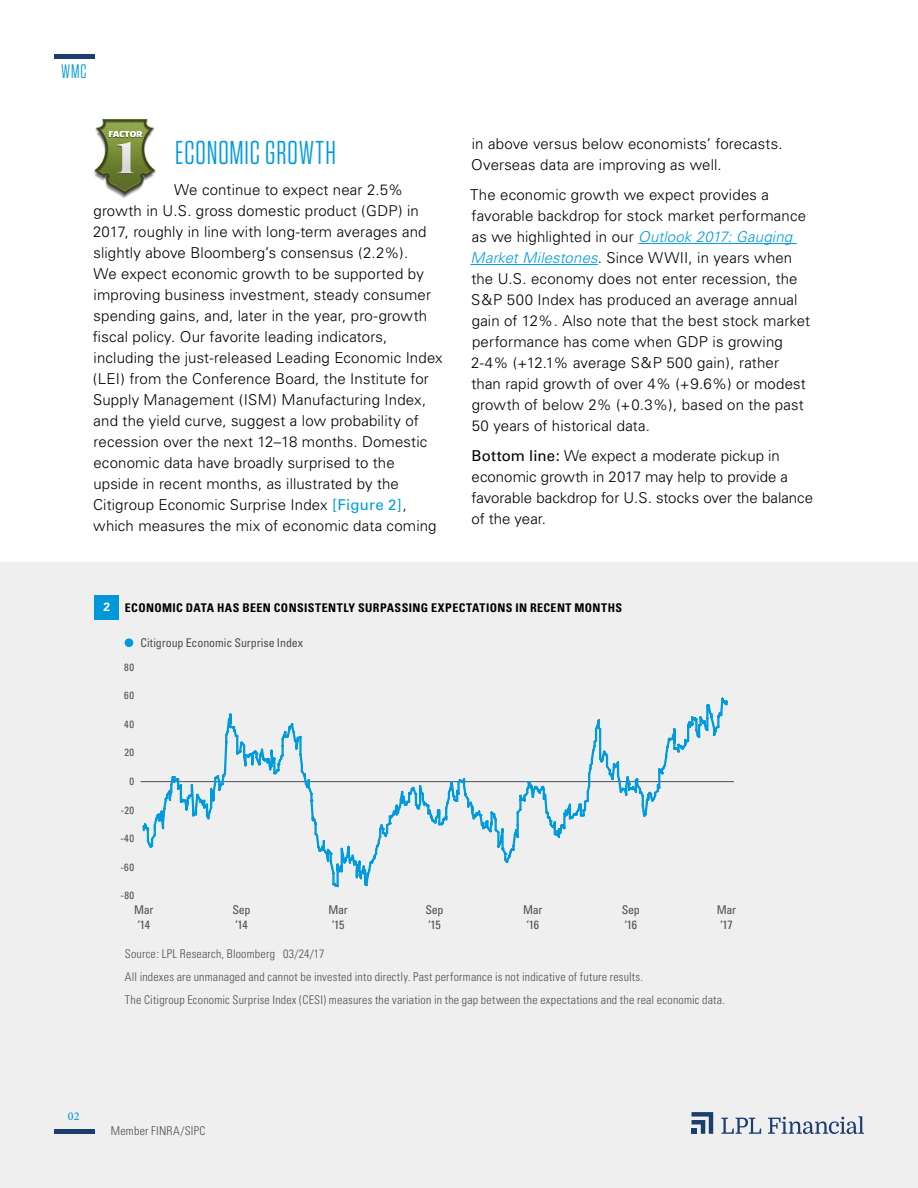
<style>
.page{position:relative;width:918px;height:1188px;background:#fff}
.page>*{position:absolute;margin:0;border:0;box-sizing:border-box;transform-origin:0 0}
.t1{font:33px "Tungsten Narrow";letter-spacing:.025em;color:#009bde}
.t2{font:19.5px "Tungsten Narrow";color:#0098d8}
.t3{font:300 15px/21px "Univers";letter-spacing:.01em;color:#000}
.t4{font:300 condensed 12px/23.2px "Univers";letter-spacing:.015em;color:#4b4f54}
.t5{font:condensed 12px/14.4px "Univers";letter-spacing:-.01em;color:#4b4f54}
.t6{font:700 condensed 12px "Univers";letter-spacing:.035em;color:#000}
.t7{font:500 12px "Minion Pro";color:#009bde}
.t8{font:700 12px "Univers";color:#fff}
.t9{font:condensed 10.5px "Univers";letter-spacing:.04em;color:#4b4f54}
.s1{font-weight:400;color:#009bde}
.s2{font-style:italic;color:#009bde}
.s3{font-weight:400}
</style>
<div class="page">
<div style="left:0;top:1068px;width:918px;height:120px;background:#efeff0"></div>
<hr style="left:54px;top:1130px;width:40px;height:4px;background:#1b3e6f">
<hr style="left:54px;top:54px;width:40px;height:4px;background:#1b3e6f">
<svg style="left:692px;top:1112px;width:21px;height:22px"></svg>
<svg style="left:721px;top:1118px;width:40px;height:16px"></svg>
<svg style="left:768px;top:1116px;width:96px;height:18px"></svg>
<div style="left:0;top:562px;width:918px;height:528px;background:#efeff0"></div>
<img style="left:94px;top:118px;width:62px;height:80px">
<div style="left:94px;top:595px;width:25px;height:25px;background:#0098d8"></div>
<hr style="left:141px;top:781px;width:593px;height:1px;background:#4d4f55">
<svg style="left:142px;top:697px;width:588px;height:191px"></svg>
<div style="left:125px;top:638px;width:8px;height:9px;background:#009bde;border-radius:50%"></div>
<hr style="left:638px;top:243px;width:159px;height:1px;background:#009bde">
<hr style="left:470px;top:264px;width:128px;height:1px;background:#009bde">
<h2 class="t2" style="left:61px;top:62px;width:27px">WMC</h2>
<h1 class="t1" style="left:175px;top:136px;width:162px">ECONOMIC GROWTH</h1>
<p class="t3" style="left:93px;top:180px;width:351px;text-indent:81px">We continue to expect near 2.5% growth in U.S. gross domestic product (GDP) in 2017, roughly in line with long-term averages and slightly above Bloomberg’s consensus (2.2%).<br>We expect economic growth to be supported by improving business investment, steady consumer spending gains, and, later in the year, pro-growth fiscal policy. Our favorite leading indicators, including the just-released Leading Economic Index (LEI) from the Conference Board, the Institute for Supply Management (ISM) Manufacturing Index, and the yield curve, suggest a low probability of recession over the next 12–18 months. Domestic economic data have broadly surprised to the upside in recent months, as illustrated by the Citigroup Economic Surprise Index <span class="s1">[Figure 2]</span>, which measures the mix of economic data coming</p>
<p class="t3" style="left:471px;top:133px;width:313px">in above versus below economists’ forecasts.<br>Overseas data are improving as well.</p>
<p class="t3" style="left:470px;top:184px;width:342px">The economic growth we expect provides a favorable backdrop for stock market performance as we highlighted in our <span class="s2">Outlook 2017: Gauging Market Milestones</span>. Since WWII, in years when the U.S. economy does not enter recession, the S&amp;P 500 Index has produced an average annual gain of 12%. Also note that the best stock market performance has come when GDP is growing 2-4% (+12.1% average S&amp;P 500 gain), rather than rapid growth of over 4% (+9.6%) or modest growth of below 2% (+0.3%), based on the past 50 years of historical data.</p>
<p class="t3" style="left:472px;top:445px;width:343px"><span class="s3">Bottom line:</span> We expect a moderate pickup in economic growth in 2017 may help to provide a favorable backdrop for U.S. stocks over the balance of the year.</p>
<p class="t8" style="left:103px;top:600px;width:8px">2</p>
<p class="t6" style="left:125px;top:601px;width:499px">ECONOMIC DATA HAS BEEN CONSISTENTLY SURPASSING EXPECTATIONS IN RECENT MONTHS</p>
<p class="t5" style="left:140px;top:636px;width:164px">Citigroup Economic Surprise Index</p>
<p class="t9" style="left:124px;top:660px;width:11px">80</p>
<p class="t9" style="left:124px;top:689px;width:11px">60</p>
<p class="t9" style="left:124px;top:717px;width:11px">40</p>
<p class="t9" style="left:124px;top:746px;width:11px">20</p>
<p class="t9" style="left:129px;top:775px;width:6px">0</p>
<p class="t9" style="left:121px;top:803px;width:15px">-20</p>
<p class="t9" style="left:120px;top:832px;width:15px">-40</p>
<p class="t9" style="left:120px;top:860px;width:15px">-60</p>
<p class="t9" style="left:121px;top:889px;width:15px">-80</p>
<p class="t5" style="left:134px;top:903px;width:21px">Mar ‘14</p>
<p class="t5" style="left:232px;top:903px;width:20px">Sep ‘14</p>
<p class="t5" style="left:328px;top:903px;width:21px">Mar ‘15</p>
<p class="t5" style="left:425px;top:903px;width:20px">Sep ‘15</p>
<p class="t5" style="left:523px;top:903px;width:21px">Mar ‘16</p>
<p class="t5" style="left:622px;top:903px;width:20px">Sep ‘16</p>
<p class="t5" style="left:717px;top:903px;width:21px">Mar ‘17</p>
<p class="t4" style="left:125px;top:942px;width:602px">Source: LPL Research, Bloomberg 03/24/17<br>All indexes are unmanaged and cannot be invested into directly. Past performance is not indicative of future results.<br>The Citigroup Economic Surprise Index (CESI) measures the variation in the gap between the expectations and the real economic data.</p>
<p class="t7" style="left:68px;top:1108px;width:13px">02</p>
<p class="t4" style="left:111px;top:1119px;width:96px">Member FINRA/SIPC</p>
</div>
